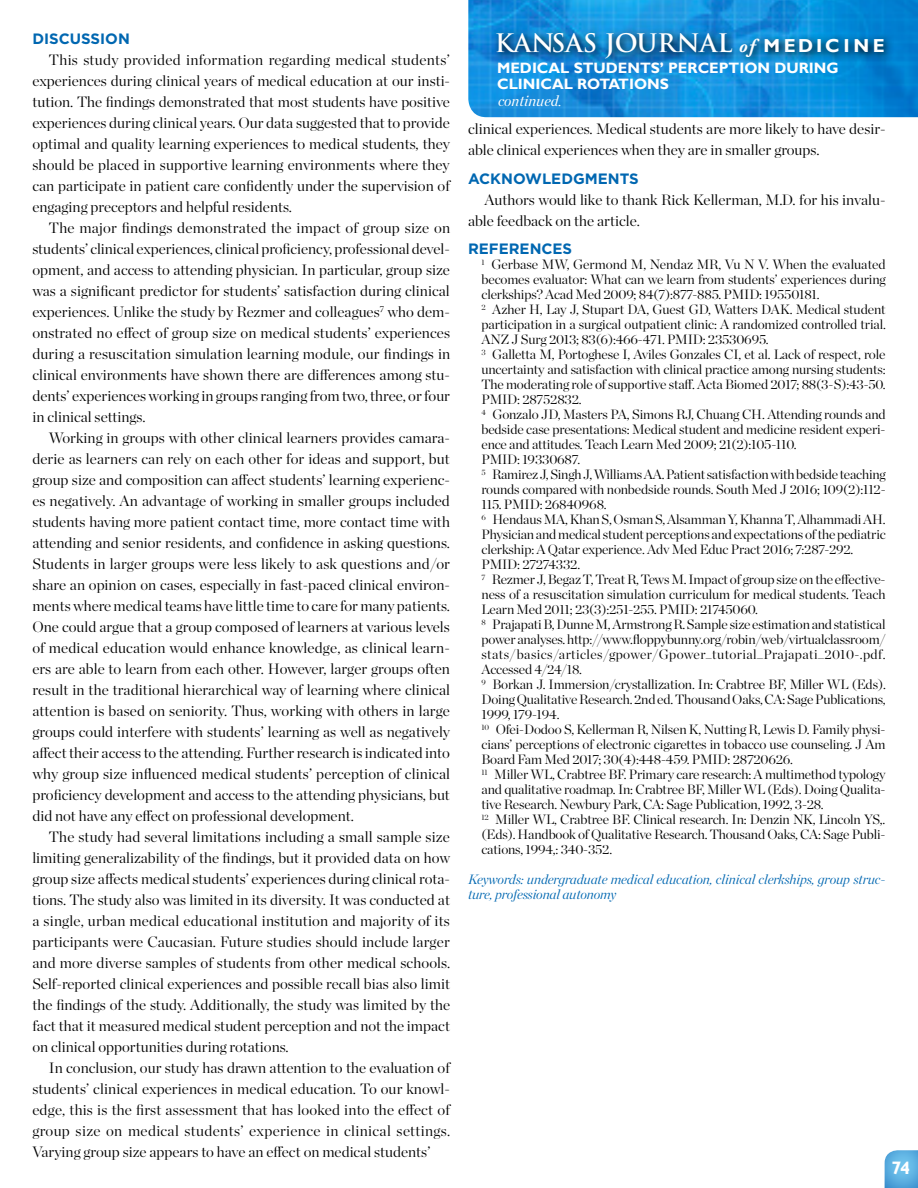
<style>
.page{position:relative;width:918px;height:1188px;background:#fff}
.page>*{position:absolute;margin:0;border:0;box-sizing:border-box;transform-origin:0 0}
.t1{font:700 24.9px "Trajan Pro";color:#fff}
.t2{font:700 18px "Gill Sans";color:#fff}
.t3{font:300 15px/21px "Chronicle Display";color:#000;text-align:justify}
.t4{font:700 15px "Gill Sans";color:#fff}
.t5{font:700 15px "Gotham";color:#0067b1}
.t6{font:italic 15px "Chronicle Display";color:#fff}
.t7{font:300 13.5px/15px "Chronicle Display";letter-spacing:-.01em;color:#000;text-align:justify}
.t8{font:italic 300 13.5px/15px "Chronicle Display";letter-spacing:-.01em;color:#0067b1}
.s1{font-family:"Adobe Garamond Pro";font-style:italic;font-size:18.75px}
.s2{font-family:"Gill Sans";font-size:18.75px}
.s3{font-family:"Gill Sans"}
.s4{color:#fff}
</style>
<div class="page">
<img style="left:468px;top:0;width:450px;height:117px">
<svg style="left:492px;top:27px;width:402px;height:41px;background:#107abd"></svg>
<svg style="left:884px;top:1150px;width:34px;height:38px"></svg>
<p class="t5" style="left:32px;top:29px;width:99px">DISCUSSION</p>
<p class="t3" style="left:32px;top:49px;width:419px;text-indent:17px">This study provided information regarding medical students’ experiences during clinical years of medical education at our insti&shy;tution. The findings demonstrated that most students have positive experiences during clinical years. Our data suggested that to provide optimal and quality learning experiences to medical students, they should be placed in supportive learning environments where they can participate in patient care confidently under the supervision of engaging preceptors and helpful residents.</p>
<p class="t3" style="left:32px;top:217px;width:419px;text-indent:17px">The major findings demonstrated the impact of group size on students’ clinical experiences, clinical proficiency, professional devel&shy;opment, and access to attending physician. In particular, group size was a significant predictor for students’ satisfaction during clinical experiences. Unlike the study by Rezmer and colleagues<sup>7</sup> who dem&shy;onstrated no effect of group size on medical students’ experiences during a resuscitation simulation learning module, our findings in clinical environments have shown there are differences among stu&shy;dents’ experiences working in groups ranging from two, three, or four in clinical settings.</p>
<p class="t3" style="left:32px;top:427px;width:419px;text-indent:17px">Working in groups with other clinical learners provides camara&shy;derie as learners can rely on each other for ideas and support, but group size and composition can affect students’ learning experienc&shy;es negatively. An advantage of working in smaller groups included students having more patient contact time, more contact time with attending and senior residents, and confidence in asking questions.<br>Students in larger groups were less likely to ask questions and/or share an opinion on cases, especially in fast-paced clinical environ&shy;ments where medical teams have little time to care for many patients.<br>One could argue that a group composed of learners at various levels of medical education would enhance knowledge, as clinical learn&shy;ers are able to learn from each other. However, larger groups often result in the traditional hierarchical way of learning where clinical attention is based on seniority. Thus, working with others in large groups could interfere with students’ learning as well as negatively affect their access to the attending. Further research is indicated into why group size influenced medical students’ perception of clinical proficiency development and access to the attending physicians, but did not have any effect on professional development.</p>
<p class="t3" style="left:32px;top:826px;width:419px;text-indent:17px">The study had several limitations including a small sample size limiting generalizability of the findings, but it provided data on how group size affects medical students’ experiences during clinical rota&shy;tions. The study also was limited in its diversity. It was conducted at a single, urban medical educational institution and majority of its participants were Caucasian. Future studies should include larger and more diverse samples of students from other medical schools.<br>Self-reported clinical experiences and possible recall bias also limit the findings of the study. Additionally, the study was limited by the fact that it measured medical student perception and not the impact on clinical opportunities during rotations.</p>
<p class="t3" style="left:32px;top:1057px;width:419px;text-indent:17px">In conclusion, our study has drawn attention to the evaluation of students’ clinical experiences in medical education. To our knowl&shy;edge, this is the first assessment that has looked into the effect of group size on medical students’ experience in clinical settings.<br>Varying group size appears to have an effect on medical students’</p>
<p class="t1" style="left:495px;top:28px;width:391px">KANSAS JOURNAL <span class="s1">of</span> <span class="s2">M EDIC I N E</span></p>
<p class="t4" style="left:497px;top:59px;width:343px">MEDICAL STUDENTS’ PERCEPTION DURING</p>
<p class="t4" style="left:497px;top:75px;width:173px">CLINICAL ROTATIONS</p>
<p class="t6" style="left:498px;top:89px;width:65px">continued<span class="s3">.</span></p>
<p class="t3" style="left:468px;top:118px;width:419px">clinical experiences. Medical students are more likely to have desir&shy;able clinical experiences when they are in smaller groups.</p>
<p class="t5" style="left:468px;top:169px;width:172px">ACKNOWLEDGMENTS</p>
<p class="t3" style="left:468px;top:188px;width:419px;text-indent:16px">Authors would like to thank Rick Kellerman, M.D. for his invalu&shy;able feedback on the article.</p>
<p class="t5" style="left:468px;top:239px;width:106px">REFERENCES</p>
<p class="t7" style="left:482px;top:256px;width:406px"><sup>1</sup><span class="s4">x</span>Gerbase MW, Germond M, Nendaz MR, Vu N V. When the evaluated becomes evaluator: What can we learn from students’ experiences during clerkships? Acad Med 2009; 84(7):877-885. PMID: 19550181.</p>
<p class="t7" style="left:482px;top:301px;width:406px"><sup>2</sup><span class="s4">x</span>Azher H, Lay J, Stupart DA, Guest GD, Watters DAK. Medical student participation in a surgical outpatient clinic: A randomized controlled trial.<br>ANZ J Surg 2013; 83(6):466-471. PMID: 23530695.</p>
<p class="t7" style="left:482px;top:346px;width:406px"><sup>3</sup><span class="s4">x</span>Galletta M, Portoghese I, Aviles Gonzales CI, et al. Lack of respect, role uncertainty and satisfaction with clinical practice among nursing students:<br>The moderating role of supportive staff. Acta Biomed 2017; 88(3-S):43-50.<br>PMID: 28752832.</p>
<p class="t7" style="left:482px;top:406px;width:406px"><sup>4</sup><span class="s4">x</span>Gonzalo JD, Masters PA, Simons RJ, Chuang CH. Attending rounds and bedside case presentations: Medical student and medicine resident experi&shy;ence and attitudes. Teach Learn Med 2009; 21(2):105-110.</p>
<p class="t7" style="left:482px;top:451px;width:100px">PMID: 19330687.</p>
<p class="t7" style="left:482px;top:466px;width:406px"><sup>5</sup><span class="s4">x</span>Ramirez J, Singh J, Williams AA. Patient satisfaction with bedside teaching rounds compared with nonbedside rounds. South Med J 2016; 109(2):112- 115. PMID: 26840968.</p>
<p class="t7" style="left:482px;top:511px;width:406px"><sup>6</sup><span class="s4">x</span>Hendaus MA, Khan S, Osman S, Alsamman Y, Khanna T, Alhammadi AH.<br>Physician and medical student perceptions and expectations of the pediatric clerkship: A Qatar experience. Adv Med Educ Pract 2016; 7:287-292.</p>
<p class="t7" style="left:482px;top:556px;width:100px">PMID: 27274332.</p>
<p class="t7" style="left:482px;top:571px;width:406px"><sup>7</sup><span class="s4">x</span>Rezmer J, Begaz T, Treat R, Tews M. Impact of group size on the effective&shy;ness of a resuscitation simulation curriculum for medical students. Teach Learn Med 2011; 23(3):251-255. PMID: 21745060.</p>
<p class="t7" style="left:482px;top:616px;width:406px"><sup>8</sup><span class="s4">x</span>Prajapati B, Dunne M, Armstrong R. Sample size estimation and statistical power analyses. http://www.floppybunny.org/robin/web/virtualclassroom/ stats/basics/articles/gpower/Gpower_tutorial_Prajapati_2010-.pdf.<br>Accessed 4/24/18.</p>
<p class="t7" style="left:482px;top:676px;width:406px"><sup>9</sup><span class="s4">x</span>Borkan J. Immersion/crystallization. In: Crabtree BF, Miller WL (Eds).<br>Doing Qualitative Research. 2nd ed. Thousand Oaks, CA: Sage Publications, 1999, 179-194.</p>
<p class="t7" style="left:482px;top:721px;width:406px"><sup>10</sup><span class="s4">x</span>Ofei-Dodoo S, Kellerman R, Nilsen K, Nutting R, Lewis D. Family physi&shy;cians’ perceptions of electronic cigarettes in tobacco use counseling. J Am Board Fam Med 2017; 30(4):448-459. PMID: 28720626.</p>
<p class="t7" style="left:482px;top:766px;width:406px"><sup>11</sup><span class="s4">x</span>Miller WL, Crabtree BF. Primary care research: A multimethod typology and qualitative roadmap. In: Crabtree BF, Miller WL (Eds). Doing Qualita&shy;tive Research. Newbury Park, CA: Sage Publication, 1992, 3-28.</p>
<p class="t7" style="left:482px;top:811px;width:406px"><sup>12</sup><span class="s4">x</span>Miller WL, Crabtree BF. Clinical research. In: Denzin NK, Lincoln YS,. (Eds). Handbook of Qualitative Research. Thousand Oaks, CA: Sage Publi&shy;cations, 1994,: 340-352.</p>
<p class="t8" style="left:468px;top:871px;width:419px">Keywords: undergraduate medical education, clinical clerkships, group struc&shy;ture, professional autonomy</p>
<p class="t2" style="left:891px;top:1157px;width:20px">74</p>
</div>
